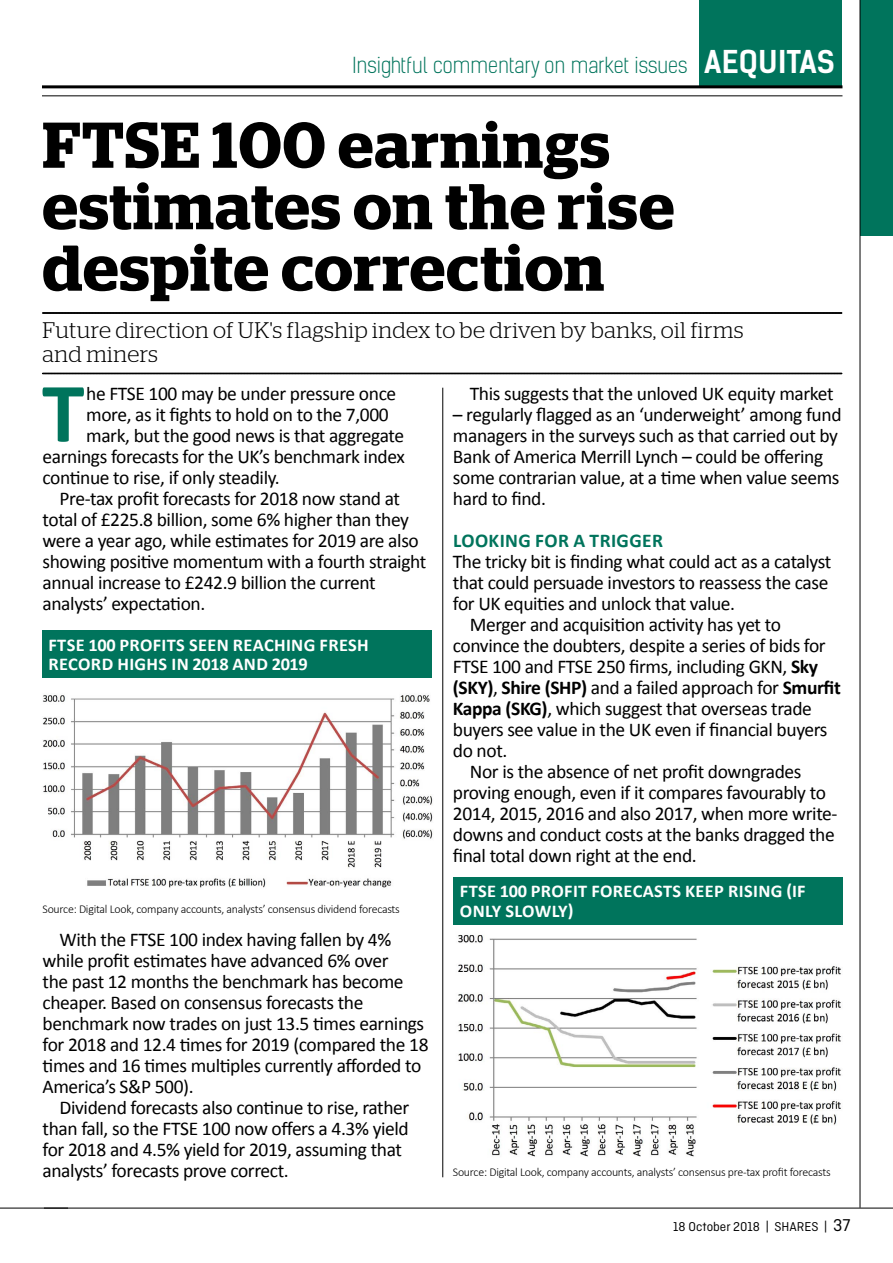
<style>
.page{position:relative;width:893px;height:1263px;background:#fff}
.page>*{position:absolute;margin:0;border:0;box-sizing:border-box;transform-origin:0 0}
.t1{font:700 85.65px "Calibri";color:#00745c}
.t2{font:600 64.5px/61.5px "Stag";letter-spacing:.02em;color:#000}
.t3{font:700 30px "Kelson Sans";letter-spacing:.015em;color:#fff}
.t4{font:300 22.5px/24px "Stag";letter-spacing:.02em;color:#000}
.t5{font:300 21px "Kelson Sans";color:#00745c}
.t6{font:19.5px/21px "Calibri";letter-spacing:-.02em;color:#000}
.t7{font:700 19.5px "Calibri";letter-spacing:-.02em;color:#000}
.t8{font:700 19.5px "Calibri";letter-spacing:.02em;color:#00745c}
.t9{font:700 18px/19.5px "Calibri";letter-spacing:.02em;color:#fff}
.t10{font:13.5px "Ciutadella";color:#000}
.t11{font:300 12px "Calibri";letter-spacing:-.02em;color:#000}
.s1{font-weight:700}
.s2{font-weight:400}
.s3{font-size:18px}
</style>
<div class="page">
<div style="left:699px;top:0;width:143px;height:86px;background:#00745c"></div>
<div style="left:860px;top:0;width:33px;height:235px;background:#00745c"></div>
<hr style="left:44px;top:1208px;width:849px;height:1px;background:#000">
<hr style="left:0;top:1208px;width:68px;height:1px;background:#000">
<hr style="left:42px;top:85px;width:800px;height:3px;background:#000">
<hr style="left:860px;top:0;width:1px;height:1208px;background:#000">
<hr style="left:42px;top:95px;width:800px;height:1px;background:#000">
<hr style="left:442px;top:388px;width:1px;height:789px;background:#000">
<svg style="left:43px;top:313px;width:799px;height:1px"></svg>
<svg style="left:43px;top:373px;width:799px;height:1px"></svg>
<div style="left:43px;top:631px;width:389px;height:47px;background:#00745c"></div>
<img style="left:43px;top:695px;width:390px;height:193px">
<div style="left:454px;top:877px;width:389px;height:48px;background:#00745c"></div>
<img style="left:458px;top:934px;width:383px;height:223px">
<p class="t5" style="left:353px;top:53px;width:336px">Insightful commentary on market issues</p>
<h2 class="t2" style="left:43px;top:114px;width:633px">FTSE 100 earnings estimates on the rise despite correction</h2>
<h3 class="t3" style="left:704px;top:43px;width:132px">AEQUITAS</h3>
<p class="t4" style="left:43px;top:317px;width:703px">Future direction of UK's flagship index to be driven by banks, oil firms and miners</p>
<h1 class="t1" style="left:42px;top:358px;width:44px">T</h1>
<p class="t6" style="left:86px;top:383px;width:312px">he FTSE 100 may be under pressure once</p>
<p class="t6" style="left:86px;top:404px;width:304px">more, as it fights to hold on to the 7,000</p>
<p class="t6" style="left:86px;top:425px;width:319px">mark, but the good news is that aggregate</p>
<p class="t6" style="left:43px;top:446px;width:364px">earnings forecasts for the UK’s benchmark index</p>
<p class="t6" style="left:43px;top:467px;width:239px">continue to rise, if only steadily.</p>
<p class="t6" style="left:60px;top:488px;width:342px">Pre-tax profit forecasts for 2018 now stand at</p>
<p class="t6" style="left:43px;top:509px;width:368px">total of £225.8 billion, some 6% higher than they</p>
<p class="t6" style="left:43px;top:530px;width:378px">were a year ago, while estimates for 2019 are also</p>
<p class="t6" style="left:43px;top:551px;width:385px">showing positive momentum with a fourth straight</p>
<p class="t6" style="left:43px;top:572px;width:335px">annual increase to £242.9 billion the current</p>
<p class="t6" style="left:43px;top:593px;width:164px">analysts’ expectation.</p>
<p class="t9" style="left:49px;top:635px;width:322px">FTSE 100 PROFITS SEEN REACHING FRESH<br>RECORD HIGHS IN 2018 AND 2019</p>
<p class="t11" style="left:43px;top:902px;width:359px">Source: Digital Look, company accounts, analysts’ consensus dividend forecasts</p>
<p class="t6" style="left:43px;top:929px;width:387px;text-indent:17px">With the FTSE 100 index having fallen by 4% while profit estimates have advanced 6% over<br>the past 12 months the benchmark has become cheaper. Based on consensus forecasts the benchmark now trades on just 13.5 times earnings for 2018 and 12.4 times for 2019 (compared the 18 times and 16 times multiples currently afforded to America’s S&amp;P 500).</p>
<p class="t6" style="left:43px;top:1097px;width:368px;text-indent:17px">Dividend forecasts also continue to rise, rather than fall, so the FTSE 100 now offers a 4.3% yield for 2018 and 4.5% yield for 2019, assuming that analysts’ forecasts prove correct.</p>
<p class="t6" style="left:470px;top:383px;width:365px">This suggests that the unloved UK equity market</p>
<p class="t6" style="left:453px;top:404px;width:390px">– regularly flagged as an ‘underweight’ among fund managers in the surveys such as that carried out by Bank of America Merrill Lynch – could be offering some contrarian value, at a time when value seems hard to find.</p>
<p class="t8" style="left:453px;top:528px;width:211px">LOOKING FOR A TRIGGER</p>
<p class="t6" style="left:453px;top:551px;width:380px">The tricky bit is finding what could act as a catalyst</p>
<p class="t6" style="left:453px;top:572px;width:377px">that could persuade investors to reassess the case</p>
<p class="t6" style="left:453px;top:593px;width:284px">for UK equities and unlock that value.</p>
<p class="t6" style="left:470px;top:614px;width:313px">Merger and acquisition activity has yet to</p>
<p class="t6" style="left:453px;top:635px;width:374px">convince the doubters, despite a series of bids for</p>
<p class="t6" style="left:453px;top:656px;width:367px">FTSE 100 and FTSE 250 firms, including GKN, <span class="s1">Sky</span></p>
<p class="t7" style="left:453px;top:675px;width:389px">(SKY)<span class="s2">,</span> Shire (SHP) <span class="s2">and a failed approach for</span> Smurfit</p>
<p class="t6" style="left:453px;top:698px;width:361px"><span class="s1">Kappa (SKG)</span>, which suggest that overseas trade</p>
<p class="t6" style="left:453px;top:719px;width:376px">buyers see value in the UK even if financial buyers</p>
<p class="t6" style="left:453px;top:740px;width:56px">do not.</p>
<p class="t6" style="left:470px;top:761px;width:333px">Nor is the absence of net profit downgrades</p>
<p class="t6" style="left:453px;top:782px;width:375px">proving enough, even if it compares favourably to</p>
<p class="t6" style="left:453px;top:803px;width:386px">2014, 2015, 2016 and also 2017, when more write-</p>
<p class="t6" style="left:453px;top:824px;width:383px">downs and conduct costs at the banks dragged the</p>
<p class="t6" style="left:453px;top:845px;width:245px">final total down right at the end.</p>
<p class="t9" style="left:460px;top:881px;width:347px">FTSE 100 PROFIT FORECASTS KEEP RISING (IF<br>ONLY SLOWLY)</p>
<p class="t11" style="left:453px;top:1165px;width:379px">Source: Digital Look, company accounts, analysts’ consensus pre-tax profit forecasts</p>
<p class="t10" style="left:673px;top:1219px;width:179px">18 October 2018 | SHARES | <span class="s3">37</span></p>
</div>
